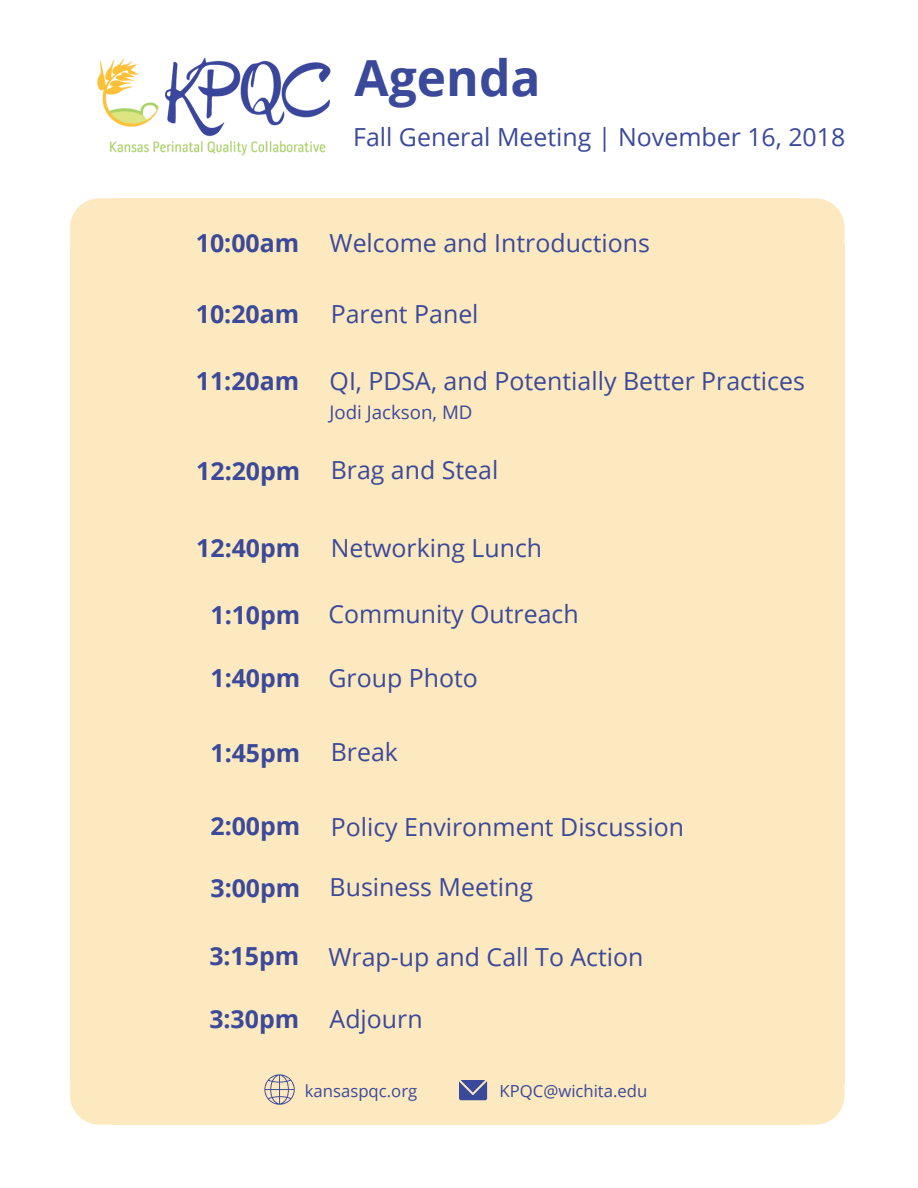
<style>
.page{position:relative;width:918px;height:1188px;background:#fff}
.page>*{position:absolute;margin:0;border:0;box-sizing:border-box;transform-origin:0 0}
.t1{font:700 49.8px "Open Sans";color:#3b499a}
.t2{font:24.9px "Open Sans";color:#3b499a}
.t3{font:700 24.9px "Open Sans";color:#3b499a}
.t4{font:18.75px "Open Sans";color:#3b499a}
.t5{font:16.65px "Open Sans";color:#3b499a}
</style>
<div class="page">
<svg style="left:801px;top:198px;width:44px;height:47px;background:#fdebc5"></svg>
<div style="left:800px;top:245px;width:45px;height:839px;background:#fde9bf"></div>
<div style="left:114px;top:245px;width:687px;height:839px;background:#fde9bf"></div>
<div style="left:114px;top:198px;width:687px;height:48px;background:#fde9bf"></div>
<svg style="left:70px;top:198px;width:44px;height:47px;background:#fdebc5"></svg>
<div style="left:70px;top:245px;width:45px;height:839px;background:#fde9bf"></div>
<div style="left:114px;top:1083px;width:687px;height:42px;background:#fde9bf"></div>
<svg style="left:70px;top:1084px;width:44px;height:41px;background:#fdebc6"></svg>
<svg style="left:801px;top:1084px;width:44px;height:41px;background:#fdebc6"></svg>
<img style="left:97px;top:57px;width:234px;height:99px">
<svg style="left:264px;top:1074px;width:31px;height:31px"></svg>
<svg style="left:459px;top:1080px;width:28px;height:20px"></svg>
<h1 class="t1" style="left:354px;top:42px;width:188px">Agenda</h1>
<p class="t2" style="left:353px;top:120px;width:494px">Fall General Meeting | November 16, 2018</p>
<p class="t3" style="left:196px;top:225px;width:105px">10:00am</p>
<p class="t2" style="left:330px;top:225px;width:322px">Welcome and Introductions</p>
<p class="t3" style="left:196px;top:296px;width:105px">10:20am</p>
<p class="t2" style="left:331px;top:296px;width:149px">Parent Panel</p>
<p class="t3" style="left:196px;top:364px;width:105px">11:20am</p>
<p class="t3" style="left:196px;top:454px;width:106px">12:20pm</p>
<p class="t2" style="left:330px;top:364px;width:477px">QI, PDSA, and Potentially Better Practices</p>
<p class="t4" style="left:330px;top:398px;width:144px">Jodi Jackson, MD</p>
<p class="t2" style="left:331px;top:453px;width:169px">Brag and Steal</p>
<p class="t3" style="left:196px;top:530px;width:106px">12:40pm</p>
<p class="t2" style="left:331px;top:530px;width:213px">Networking Lunch</p>
<p class="t3" style="left:210px;top:598px;width:91px">1:10pm</p>
<p class="t3" style="left:210px;top:661px;width:91px">1:40pm</p>
<p class="t2" style="left:328px;top:597px;width:252px">Community Outreach</p>
<p class="t2" style="left:328px;top:661px;width:151px">Group Photo</p>
<p class="t3" style="left:210px;top:735px;width:91px">1:45pm</p>
<p class="t2" style="left:331px;top:734px;width:69px">Break</p>
<p class="t3" style="left:210px;top:808px;width:91px">2:00pm</p>
<p class="t3" style="left:210px;top:870px;width:91px">3:00pm</p>
<p class="t2" style="left:331px;top:809px;width:355px">Policy Environment Discussion</p>
<p class="t2" style="left:330px;top:869px;width:205px">Business Meeting</p>
<p class="t3" style="left:209px;top:939px;width:91px">3:15pm</p>
<p class="t3" style="left:209px;top:1002px;width:91px">3:30pm</p>
<p class="t2" style="left:328px;top:940px;width:316px">Wrap-up and Call To Action</p>
<p class="t2" style="left:330px;top:1002px;width:95px">Adjourn</p>
<p class="t5" style="left:305px;top:1079px;width:114px">kansaspqc.org</p>
<p class="t5" style="left:500px;top:1079px;width:149px">KPQC@wichita.edu</p>
</div>
